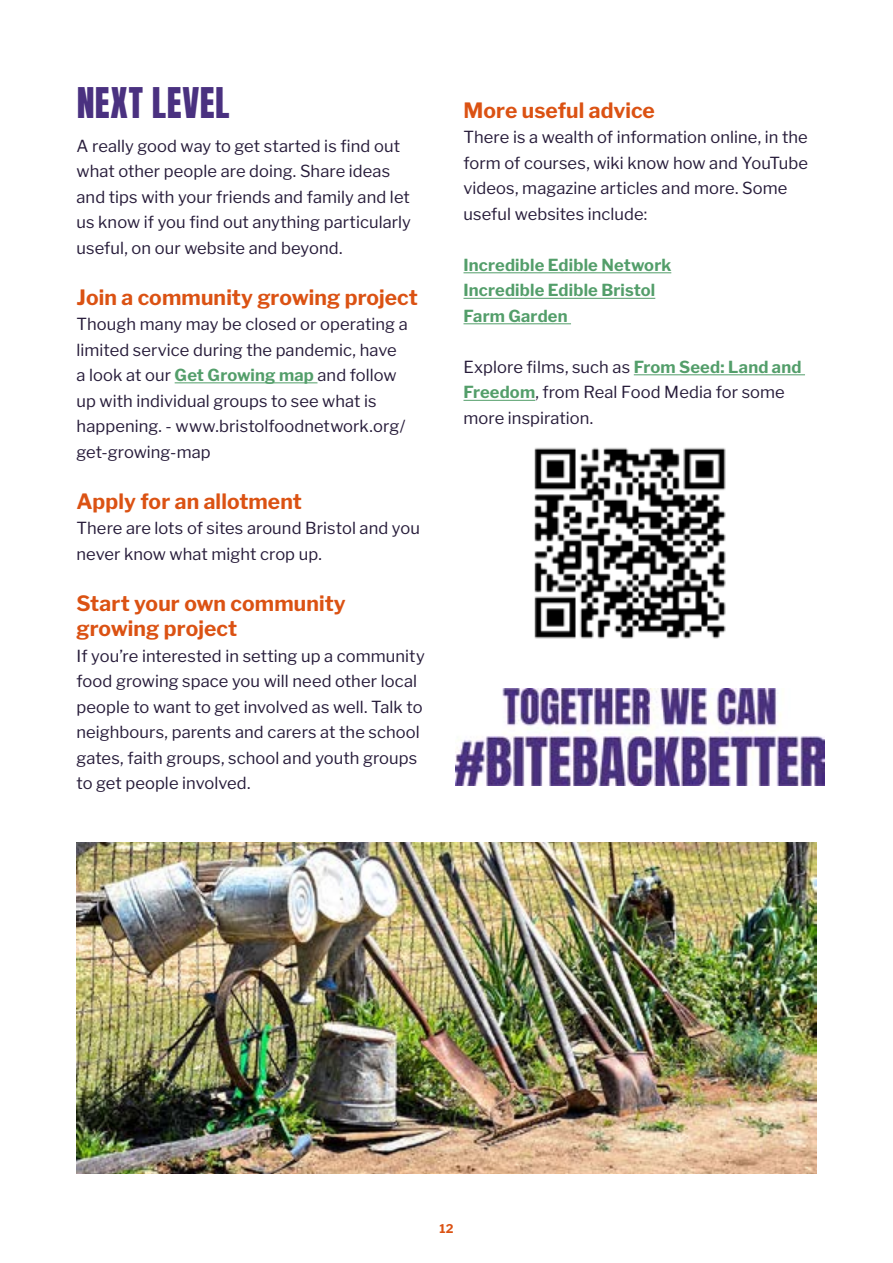
<style>
.page{position:relative;width:893px;height:1263px;background:#fff}
.page>*{position:absolute;margin:0;border:0;box-sizing:border-box;transform-origin:0 0}
.t1{font:36px "Anton";letter-spacing:.015em;color:#4a3180}
.t2{font:700 21px/25.5px "Libre Franklin";letter-spacing:.005em;color:#db5213}
.t3{font:16.5px/25.5px "Libre Franklin";letter-spacing:.005em;color:#271c3a}
.t4{font:700 16.5px/25.5px "Libre Franklin";letter-spacing:.01em;color:#539e6a}
.t5{font:700 12px "Libre Franklin";color:#db5213}
.s1{font-weight:700;color:#539e6a}
</style>
<div class="page">
<hr style="left:175px;top:382px;width:142px;height:1px;background:#539e6a">
<hr style="left:463px;top:272px;width:208px;height:1px;background:#539e6a">
<hr style="left:463px;top:298px;width:192px;height:1px;background:#539e6a">
<hr style="left:463px;top:323px;width:108px;height:1px;background:#539e6a">
<hr style="left:634px;top:374px;width:171px;height:1px;background:#539e6a">
<hr style="left:463px;top:400px;width:72px;height:1px;background:#539e6a">
<img style="left:455px;top:688px;width:370px;height:97px">
<img style="left:534px;top:447px;width:192px;height:192px">
<img style="left:77px;top:842px;width:739px;height:332px">
<h1 class="t1" style="left:77px;top:84px;width:154px">NEXT LEVEL</h1>
<p class="t3" style="left:77px;top:131px;width:336px">A really good way to get started is find out what other people are doing. Share ideas and tips with your friends and family and let us know if you find out anything particularly useful, on our website and beyond.</p>
<p class="t2" style="left:77px;top:282px;width:343px">Join a community growing project</p>
<p class="t3" style="left:77px;top:310px;width:333px">Though many may be closed or operating a limited service during the pandemic, have a look at our <span class="s1">Get Growing map</span> and follow up with individual groups to see what is happening. - www.bristolfoodnetwork.org/ get-growing-map</p>
<p class="t2" style="left:77px;top:486px;width:227px">Apply for an allotment</p>
<p class="t3" style="left:77px;top:514px;width:345px">There are lots of sites around Bristol and you never know what might crop up.</p>
<p class="t2" style="left:77px;top:588px;width:271px">Start your own community growing project</p>
<p class="t3" style="left:77px;top:641px;width:350px">If you’re interested in setting up a community food growing space you will need other local people to want to get involved as well. Talk to neighbours, parents and carers at the school gates, faith groups, school and youth groups to get people involved.</p>
<p class="t2" style="left:463px;top:96px;width:193px">More useful advice</p>
<p class="t3" style="left:463px;top:123px;width:346px">There is a wealth of information online, in the form of courses, wiki know how and YouTube videos, magazine articles and more. Some useful websites include:</p>
<p class="t4" style="left:463px;top:251px;width:209px">Incredible Edible Network<br>Incredible Edible Bristol<br>Farm Garden</p>
<p class="t3" style="left:463px;top:353px;width:339px">Explore films, such as <span class="s1">From Seed: Land and<br>Freedom</span>, from Real Food Media for some more inspiration.</p>
<p class="t5" style="left:439px;top:1219px;width:16px">12</p>
</div>
